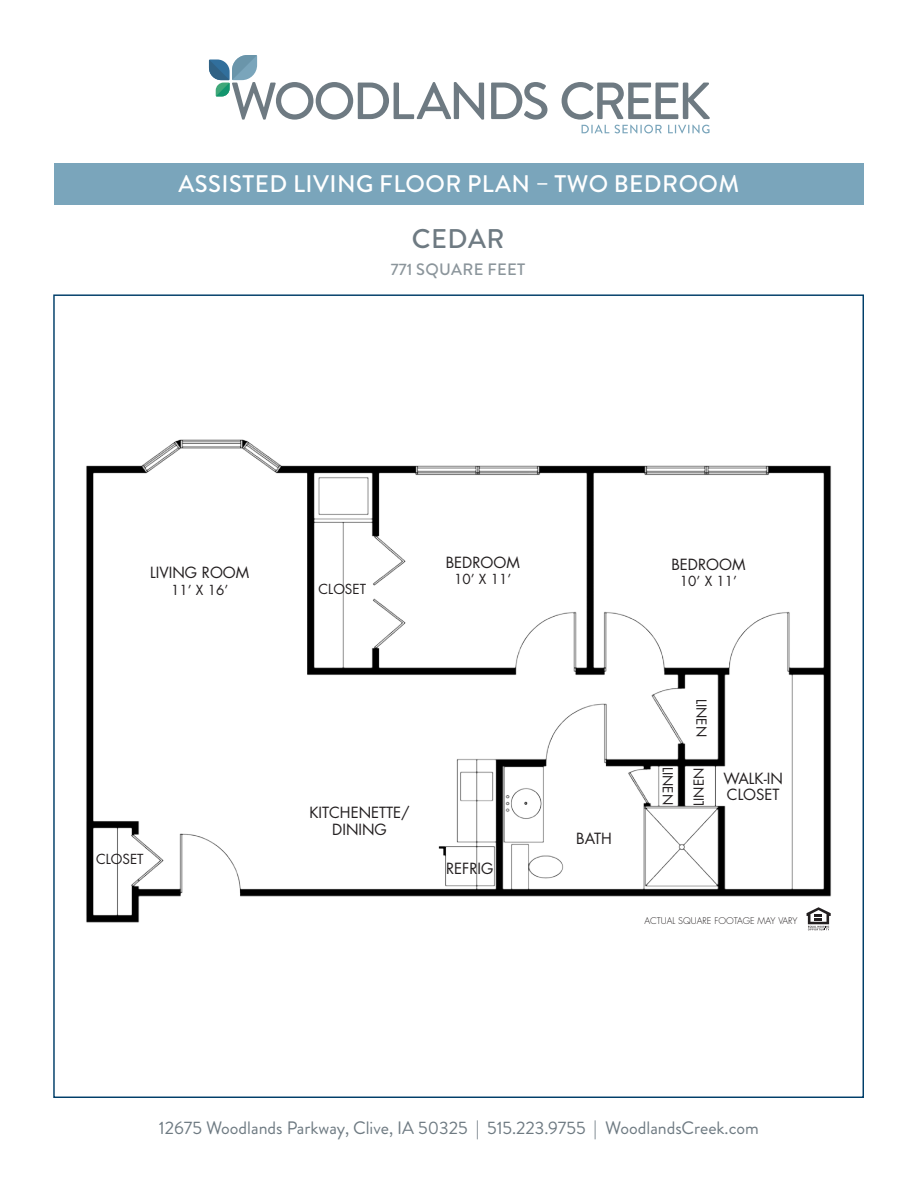
<style>
.page{position:relative;width:918px;height:1188px;background:#fff}
.page>*{position:absolute;margin:0;border:0;box-sizing:border-box;transform-origin:0 0}
.t1{font:500 27px "Brandon Grotesque";letter-spacing:.02em;color:#6e7a82}
.t2{font:500 24px "Brandon Grotesque";letter-spacing:.02em;color:#fff}
.t3{font:18px "Brandon Grotesque";color:#6e7a82}
.t4{font:500 16.5px "Brandon Grotesque";letter-spacing:.02em;color:#8b959b}
.t5{font:15px/16.5px "Futura";color:#231f20;text-align:center}
.t6{font:13.5px "Futura";color:#231f20}
.t7{font:300 9px "Futura";color:#231f20}
</style>
<div class="page">
<img style="left:86px;top:439px;width:745px;height:484px">
<svg style="left:807px;top:907px;width:24px;height:23px"></svg>
<div style="left:54px;top:164px;width:810px;height:41px;background:#7aa5bb"></div>
<svg style="left:491px;top:82px;width:56px;height:38px"></svg>
<svg style="left:209px;top:55px;width:275px;height:65px"></svg>
<svg style="left:562px;top:82px;width:148px;height:51px"></svg>
<h2 class="t2" style="left:178px;top:167px;width:562px">ASSISTED LIVING FLOOR PLAN – TWO BEDROOM</h2>
<h1 class="t1" style="left:412px;top:220px;width:94px">CEDAR</h1>
<p class="t4" style="left:391px;top:258px;width:136px">771 SQUARE FEET</p>
<p class="t5" style="left:150px;top:564px;width:101px">LIVING ROOM</p>
<p class="t6" style="left:171px;top:581px;width:58px">11’ X 16’</p>
<p class="t6" style="left:96px;top:850px;width:49px">CLOSET</p>
<p class="t6" style="left:319px;top:580px;width:49px">CLOSET</p>
<p class="t5" style="left:446px;top:554px;width:76px">BEDROOM</p>
<p class="t6" style="left:454px;top:570px;width:58px">10’ X 11’</p>
<p class="t5" style="left:309px;top:804px;width:102px">KITCHENETTE/<br>DINING</p>
<p class="t5" style="left:446px;top:860px;width:49px">REFRIG</p>
<p class="t5" style="left:671px;top:556px;width:76px">BEDROOM</p>
<p class="t6" style="left:680px;top:572px;width:58px">10’ X 11’</p>
<p class="t5" style="left:576px;top:830px;width:37px">BATH</p>
<p class="t6" style="left:677px;top:767px;width:40px;rotate:90deg">LINEN</p>
<p class="t6" style="left:711px;top:699px;width:40px;rotate:90deg">LINEN</p>
<p class="t6" style="left:690px;top:806px;width:40px;rotate:-90deg">LINEN</p>
<p class="t5" style="left:724px;top:770px;width:61px;text-align:left">WALK-IN<br>CLOSET</p>
<p class="t7" style="left:644px;top:915px;width:155px">ACTUAL SQUARE FOOTAGE MAY VARY</p>
<p class="t3" style="left:159px;top:1115px;width:602px">12675 Woodlands Parkway, Clive, IA 50325 | 515.223.9755 | WoodlandsCreek.com</p>
</div>
